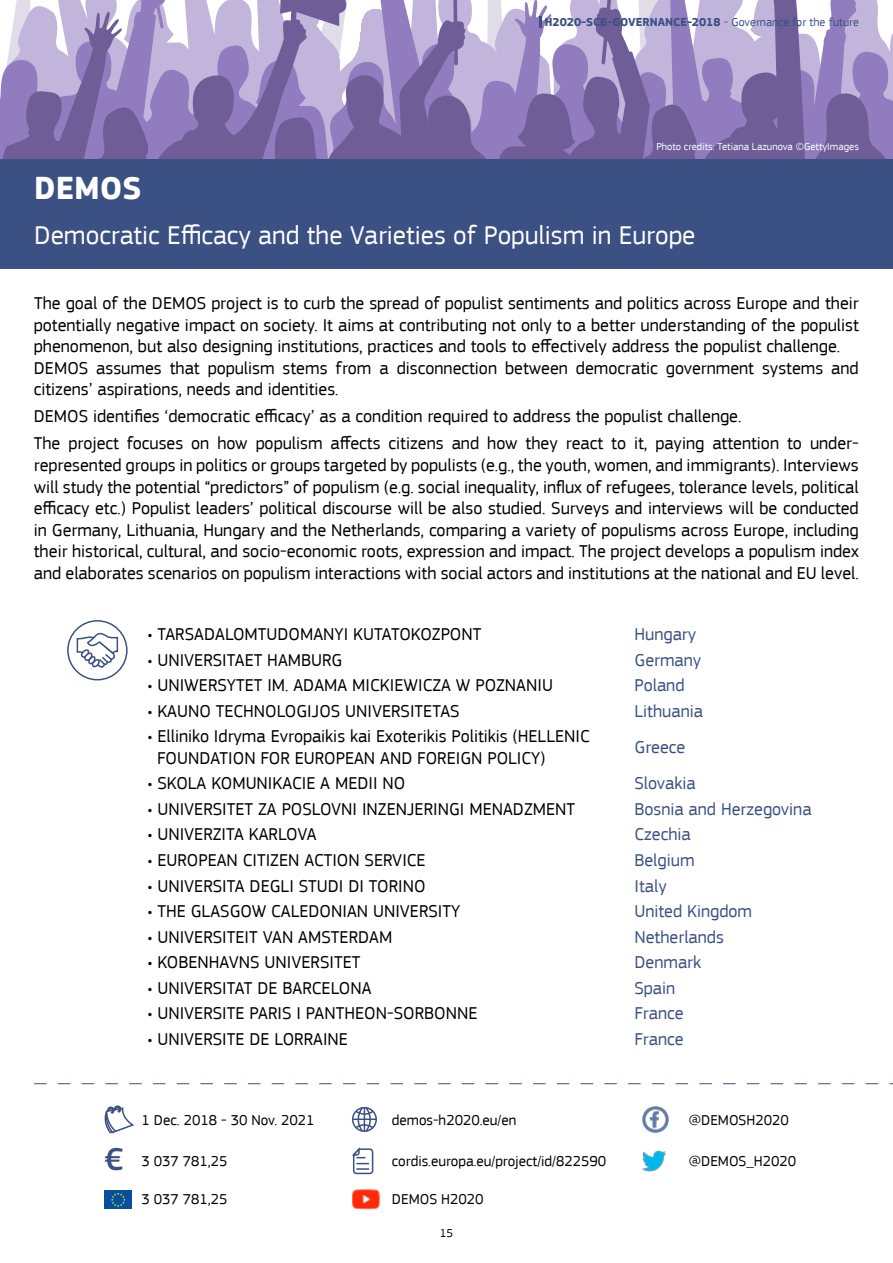
<style>
.page{position:relative;width:893px;height:1263px;background:#fff}
.page>*{position:absolute;margin:0;border:0;box-sizing:border-box;transform-origin:0 0}
.t1{font:700 33px "EC Square Sans Pro";color:#fff}
.t2{font:27px "EC Square Sans Pro";color:#fff}
.t3{font:18px/21.6px "EC Square Sans Pro";color:#000}
.t4{font:18px "EC Square Sans Pro";color:#3b5083}
.t5{font:15px "EC Square Sans Pro";color:#000}
.t6{font:700 12px "EC Square Sans Pro";color:#3b5083}
.t7{font:12px "EC Square Sans Pro";color:#000}
.t8{font:10.5px "EC Square Sans Pro";color:#fff}
.s1{font-weight:400}
.s2{font-weight:500;font-size:33px;color:#3b5083}
</style>
<div class="page">
<svg style="left:829px;top:0;width:64px;height:160px;background:#b0a2d1"></svg>
<svg style="left:0;top:0;width:81px;height:160px;background:#a79ac6"></svg>
<svg style="left:81px;top:0;width:171px;height:160px;background:#9a8bbe"></svg>
<svg style="left:252px;top:0;width:577px;height:160px;background:#9b8cbd"></svg>
<svg style="left:803px;top:93px;width:88px;height:67px;background:#7f6daa"></svg>
<svg style="left:539px;top:16px;width:3px;height:12px"></svg>
<div style="left:0;top:160px;width:893px;height:109px;background:#3b5083"></div>
<svg style="left:34px;top:1083px;width:859px;height:1px"></svg>
<div style="left:67px;top:620px;width:61px;height:60px;border:2px solid #3b5083;border-radius:50%"></div>
<svg style="left:76px;top:629px;width:43px;height:41px"></svg>
<svg style="left:104px;top:1105px;width:30px;height:29px"></svg>
<div style="left:352px;top:1107px;width:25px;height:25px;border:2px solid #3b5083;border-radius:50%"></div>
<hr style="left:353px;top:1118px;width:23px;height:2px;background:#3b5083">
<svg style="left:353px;top:1106px;width:22px;height:26px"></svg>
<img style="left:642px;top:1106px;width:26px;height:26px">
<svg style="left:352px;top:1147px;width:22px;height:28px"></svg>
<img style="left:642px;top:1150px;width:23px;height:22px">
<div style="left:105px;top:1191px;width:27px;height:18px;background:#054f9c"></div>
<svg style="left:111px;top:1192px;width:14px;height:15px"></svg>
<img style="left:352px;top:1189px;width:28px;height:21px">
<p class="t6" style="left:545px;top:15px;width:316px">H2020-SC6-GOVERNANCE-2018 <span class="s1">- Governance for the future</span></p>
<p class="t8" style="left:656px;top:141px;width:204px">Photo credits: Tetiana Lazunova ©GettyImages</p>
<h1 class="t1" style="left:34px;top:168px;width:109px">DEMOS</h1>
<h2 class="t2" style="left:34px;top:219px;width:663px">Democratic Efficacy and the Varieties of Populism in Europe</h2>
<p class="t3" style="left:34px;top:292px;width:826px">The goal of the DEMOS project is to curb the spread of populist sentiments and politics across Europe and their potentially negative impact on society. It aims at contributing not only to a better understanding of the populist phenomenon, but also designing institutions, practices and tools to effectively address the populist challenge.<br>DEMOS assumes that populism stems from a disconnection between democratic government systems and citizens’ aspirations, needs and identities.</p>
<p class="t3" style="left:34px;top:403px;width:826px;line-height:27px">DEMOS identifies ‘democratic efficacy’ as a condition required to address the populist challenge.<br>The project focuses on how populism affects citizens and how they react to it, paying attention to under-</p>
<p class="t3" style="left:34px;top:454px;width:827px;text-align:justify">represented groups in politics or groups targeted by populists (e.g., the youth, women, and immigrants). Interviews will study the potential “predictors” of populism (e.g. social inequality, influx of refugees, tolerance levels, political efficacy etc.) Populist leaders’ political discourse will be also studied. Surveys and interviews will be conducted in Germany, Lithuania, Hungary and the Netherlands, comparing a variety of populisms across Europe, including their historical, cultural, and socio-economic roots, expression and impact. The project develops a populism index and elaborates scenarios on populism interactions with social actors and institutions at the national and EU level.</p>
<p class="t3" style="left:147px;top:624px;width:335px">• TARSADALOMTUDOMANYI KUTATOKOZPONT</p>
<p class="t4" style="left:634px;top:624px;width:63px">Hungary</p>
<p class="t3" style="left:147px;top:649px;width:196px">• UNIVERSITAET HAMBURG</p>
<p class="t4" style="left:634px;top:649px;width:68px">Germany</p>
<p class="t3" style="left:147px;top:675px;width:407px">• UNIWERSYTET IM. ADAMA MICKIEWICZA W POZNANIU</p>
<p class="t4" style="left:634px;top:675px;width:52px">Poland</p>
<p class="t3" style="left:147px;top:700px;width:314px">• KAUNO TECHNOLOGIJOS UNIVERSITETAS</p>
<p class="t4" style="left:634px;top:700px;width:70px">Lithuania</p>
<p class="t3" style="left:157px;top:726px;width:434px;text-indent:-10px">• Elliniko Idryma Evropaikis kai Exoterikis Politikis (HELLENIC<br>FOUNDATION FOR EUROPEAN AND FOREIGN POLICY)</p>
<p class="t4" style="left:634px;top:737px;width:52px">Greece</p>
<p class="t3" style="left:147px;top:773px;width:259px">• SKOLA KOMUNIKACIE A MEDII NO</p>
<p class="t4" style="left:634px;top:773px;width:63px">Slovakia</p>
<p class="t3" style="left:147px;top:798px;width:429px">• UNIVERSITET ZA POSLOVNI INZENJERINGI MENADZMENT</p>
<p class="t4" style="left:634px;top:798px;width:179px">Bosnia and Herzegovina</p>
<p class="t3" style="left:147px;top:824px;width:171px">• UNIVERZITA KARLOVA</p>
<p class="t4" style="left:634px;top:824px;width:58px">Czechia</p>
<p class="t3" style="left:147px;top:849px;width:280px">• EUROPEAN CITIZEN ACTION SERVICE</p>
<p class="t4" style="left:634px;top:849px;width:62px">Belgium</p>
<p class="t3" style="left:147px;top:875px;width:280px">• UNIVERSITA DEGLI STUDI DI TORINO</p>
<p class="t4" style="left:634px;top:875px;width:34px">Italy</p>
<p class="t3" style="left:147px;top:900px;width:314px">• THE GLASGOW CALEDONIAN UNIVERSITY</p>
<p class="t4" style="left:634px;top:900px;width:119px">United Kingdom</p>
<p class="t3" style="left:147px;top:926px;width:246px">• UNIVERSITEIT VAN AMSTERDAM</p>
<p class="t4" style="left:634px;top:926px;width:91px">Netherlands</p>
<p class="t3" style="left:147px;top:951px;width:215px">• KOBENHAVNS UNIVERSITET</p>
<p class="t4" style="left:634px;top:951px;width:68px">Denmark</p>
<p class="t3" style="left:147px;top:977px;width:226px">• UNIVERSITAT DE BARCELONA</p>
<p class="t4" style="left:634px;top:977px;width:42px">Spain</p>
<p class="t3" style="left:147px;top:1002px;width:331px">• UNIVERSITE PARIS I PANTHEON-SORBONNE</p>
<p class="t4" style="left:634px;top:1002px;width:51px">France</p>
<p class="t3" style="left:147px;top:1028px;width:202px">• UNIVERSITE DE LORRAINE</p>
<p class="t4" style="left:634px;top:1028px;width:51px">France</p>
<p class="t5" style="left:141px;top:1111px;width:175px">1 Dec. 2018 - 30 Nov. 2021</p>
<p class="t5" style="left:392px;top:1111px;width:126px">demos-h2020.eu/en</p>
<p class="t5" style="left:689px;top:1111px;width:101px">@DEMOSH2020</p>
<p class="t5" style="left:105px;top:1153px;width:124px"><span class="s2">€</span> 3 037 781,25</p>
<p class="t5" style="left:392px;top:1153px;width:216px">cordis.europa.eu/project/id/822590</p>
<p class="t5" style="left:689px;top:1153px;width:109px">@DEMOS_H2020</p>
<p class="t5" style="left:141px;top:1191px;width:88px">3 037 781,25</p>
<p class="t5" style="left:392px;top:1191px;width:93px">DEMOS H2020</p>
<p class="t7" style="left:440px;top:1226px;width:15px">15</p>
</div>
